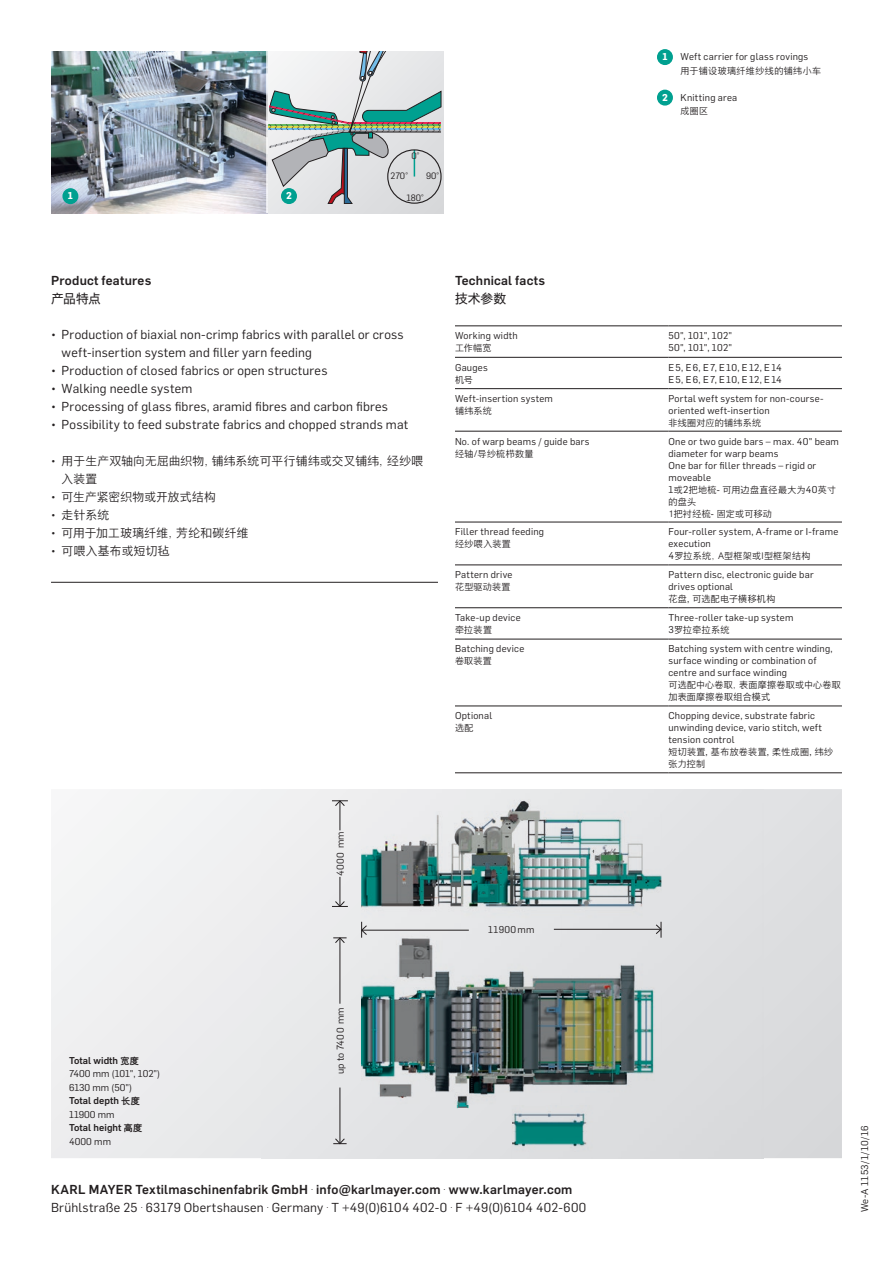
<style>
.page{position:relative;width:893px;height:1263px;background:#fff}
.page>*{position:absolute;margin:0;border:0;box-sizing:border-box;transform-origin:0 0}
.t1{font:12.75px/18px "Flama";letter-spacing:.02em;color:#231f20}
.t2{font:500 12.75px "Flama";letter-spacing:.02em;color:#231f20}
.t3{font:12.75px "Nimbus Sans CHS";color:#231f20}
.t4{font:300 11.7px/18px "Nimbus Sans CHS";letter-spacing:.025em;color:#231f20}
.t5{font:9.75px/12px "Flama";letter-spacing:.025em;color:#231f20}
.t6{font:9.75px/13.5px "Flama";color:#231f20}
.t7{font:700 9.75px "Flama";color:#fff}
.t8{font:9.15px "Flama";color:#231f20}
.t9{font:300 9px/12px "Nimbus Sans CHS";letter-spacing:.035em;color:#231f20}
.s1{font-family:"Flama";font-weight:400}
.s2{font-family:"Flama";font-weight:400;font-size:9.75px}
.s3{font-weight:500}
.s4{font-family:"Nimbus Sans CHS";font-weight:500;font-size:9px}
</style>
<div class="page">
<div style="left:267px;top:51px;width:176px;height:162px;background:linear-gradient(to right,#e6e7e9,#d6d7d9)"></div>
<svg style="left:269px;top:51px;width:173px;height:153px;background:#becbcb"></svg>
<div style="left:387px;top:149px;width:55px;height:55px;border:1px solid #231f20;border-radius:50%"></div>
<svg style="left:51px;top:789px;width:791px;height:369px"></svg>
<img style="left:261px;top:789px;width:502px;height:369px">
<hr style="left:455px;top:357px;width:213px;height:1px;background:#231f20">
<hr style="left:668px;top:357px;width:174px;height:1px;background:#231f20">
<hr style="left:455px;top:388px;width:213px;height:1px;background:#231f20">
<hr style="left:668px;top:388px;width:174px;height:1px;background:#231f20">
<hr style="left:455px;top:431px;width:213px;height:1px;background:#231f20">
<hr style="left:668px;top:431px;width:174px;height:1px;background:#231f20">
<hr style="left:455px;top:522px;width:213px;height:1px;background:#231f20">
<hr style="left:668px;top:522px;width:174px;height:1px;background:#231f20">
<hr style="left:455px;top:565px;width:213px;height:1px;background:#231f20">
<hr style="left:668px;top:565px;width:174px;height:1px;background:#231f20">
<hr style="left:455px;top:607px;width:213px;height:1px;background:#231f20">
<hr style="left:668px;top:607px;width:174px;height:1px;background:#231f20">
<hr style="left:455px;top:639px;width:213px;height:1px;background:#231f20">
<hr style="left:668px;top:639px;width:174px;height:1px;background:#231f20">
<hr style="left:455px;top:706px;width:213px;height:1px;background:#231f20">
<hr style="left:668px;top:706px;width:174px;height:1px;background:#231f20">
<hr style="left:455px;top:772px;width:213px;height:1px;background:#231f20">
<hr style="left:668px;top:772px;width:174px;height:1px;background:#231f20">
<hr style="left:455px;top:326px;width:213px;height:1px;background:#231f20">
<hr style="left:668px;top:326px;width:174px;height:1px;background:#231f20">
<hr style="left:51px;top:582px;width:387px;height:1px;background:#231f20">
<img style="left:51px;top:51px;width:215px;height:162px">
<div style="left:658px;top:90px;width:14px;height:15px;background:#00a090;border-radius:50%"></div>
<div style="left:657px;top:90px;width:16px;height:16px;border:2px solid #00a090;border-radius:50%"></div>
<div style="left:63px;top:189px;width:15px;height:14px;background:#00a090;border-radius:50%"></div>
<div style="left:62px;top:188px;width:16px;height:16px;border:2px solid #00a090;border-radius:50%"></div>
<div style="left:658px;top:50px;width:14px;height:14px;background:#00a090;border-radius:50%"></div>
<div style="left:657px;top:49px;width:16px;height:16px;border:2px solid #00a090;border-radius:50%"></div>
<div style="left:282px;top:189px;width:14px;height:14px;background:#00a090;border-radius:50%"></div>
<div style="left:281px;top:188px;width:16px;height:16px;border:2px solid #00a090;border-radius:50%"></div>
<svg style="left:332px;top:800px;width:16px;height:30px"></svg>
<svg style="left:332px;top:877px;width:16px;height:30px"></svg>
<hr style="left:362px;top:930px;width:107px;height:1px;background:#231f20">
<svg style="left:361px;top:922px;width:6px;height:16px"></svg>
<hr style="left:554px;top:929px;width:107px;height:1px;background:#231f20">
<svg style="left:656px;top:922px;width:6px;height:16px"></svg>
<hr style="left:340px;top:938px;width:1px;height:66px;background:#231f20">
<svg style="left:333px;top:937px;width:14px;height:6px"></svg>
<hr style="left:340px;top:1087px;width:1px;height:56px;background:#231f20">
<svg style="left:333px;top:1138px;width:14px;height:6px"></svg>
<hr style="left:266px;top:51px;width:2px;height:162px;background:#fff">
<p class="t7" style="left:68px;top:188px;width:7px">1</p>
<p class="t7" style="left:286px;top:188px;width:7px">2</p>
<p class="t8" style="left:412px;top:149px;width:10px">0°</p>
<p class="t8" style="left:390px;top:169px;width:19px">270°</p>
<p class="t8" style="left:426px;top:169px;width:15px">90°</p>
<p class="t8" style="left:407px;top:191px;width:19px">180°</p>
<p class="t7" style="left:662px;top:49px;width:7px">1</p>
<p class="t7" style="left:662px;top:90px;width:7px">2</p>
<p class="t5" style="left:680px;top:50px;width:129px">Weft carrier for glass rovings</p>
<p class="t9" style="left:680px;top:64px;width:142px">用于铺设玻璃纤维纱线的铺纬小车</p>
<p class="t5" style="left:680px;top:91px;width:58px">Knitting area</p>
<p class="t9" style="left:680px;top:105px;width:29px">成圈区</p>
<h1 class="t2" style="left:51px;top:271px;width:102px">Product features</h1>
<h1 class="t3" style="left:51px;top:291px;width:51px">产品特点</h1>
<h1 class="t1" style="left:62px;top:325px;width:343px;text-indent:-11px">• Production of biaxial non-crimp fabrics with parallel or cross weft-insertion system and ller yarn feeding</h1>
<h1 class="t1" style="left:51px;top:361px;width:278px">• Production of closed fabrics or open structures</h1>
<h1 class="t1" style="left:51px;top:379px;width:143px">• Walking needle system</h1>
<h1 class="t1" style="left:51px;top:397px;width:338px">• Processing of glass bres, aramid bres and carbon bres</h1>
<h1 class="t1" style="left:51px;top:415px;width:359px">• Possibility to feed substrate fabrics and chopped strands mat</h1>
<p class="t4" style="left:62px;top:452px;width:363px;text-indent:-11px"><span class="s1">•</span> 用于生产双轴向无屈曲织物，铺纬系统可平行铺纬或交叉铺纬，经纱喂入装置</p>
<p class="t4" style="left:51px;top:488px;width:166px"><span class="s1">•</span> 可生产紧密织物或开放式结构</p>
<p class="t4" style="left:51px;top:506px;width:60px"><span class="s1">•</span> 走针系统</p>
<p class="t4" style="left:51px;top:524px;width:199px"><span class="s1">•</span> 可用于加工玻璃纤维，芳纶和碳纤维</p>
<p class="t4" style="left:51px;top:542px;width:120px"><span class="s1">•</span> 可喂入基布或短切毡</p>
<p class="t5" style="left:334px;top:876px;width:46px;rotate:-90deg">4000 mm</p>
<h1 class="t2" style="left:455px;top:271px;width:92px">Technical facts</h1>
<h1 class="t3" style="left:455px;top:291px;width:53px">技术参数</h1>
<p class="t5" style="left:455px;top:329px;width:64px">Working width</p>
<p class="t9" style="left:455px;top:342px;width:38px">工作幅宽</p>
<p class="t5" style="left:668px;top:329px;width:65px">50", 101", 102"<br>50", 101", 102"</p>
<p class="t5" style="left:455px;top:361px;width:34px">Gauges</p>
<p class="t9" style="left:455px;top:373px;width:19px">机号</p>
<p class="t5" style="left:668px;top:361px;width:115px">E 5, E 6, E 7, E 10, E 12, E 14<br>E 5, E 6, E 7, E 10, E 12, E 14</p>
<p class="t5" style="left:455px;top:392px;width:99px">Weft-insertion system</p>
<p class="t9" style="left:455px;top:405px;width:38px">铺纬系统</p>
<p class="t5" style="left:668px;top:392px;width:157px">Portal weft system for non-course&shy;oriented weft-insertion</p>
<p class="t9" style="left:668px;top:417px;width:94px">非线圈对应的铺纬系统</p>
<p class="t5" style="left:455px;top:434px;width:136px">No. of warp beams / guide bars</p>
<p class="t9" style="left:455px;top:447px;width:80px">经轴/导纱梳栉数量</p>
<p class="t5" style="left:668px;top:434px;width:172px">One or two guide bars – max. 40" beam diameter for warp beams<br>One bar for ller threads – rigid or moveable</p>
<p class="t9" style="left:668px;top:483px;width:169px"><span class="s2">1</span>或<span class="s2">2</span>把地梳- 可用边盘直径最大为<span class="s2">40</span>英寸的盘头<br>1把衬经梳- 固定或可移动</p>
<p class="t5" style="left:455px;top:525px;width:91px">Filler thread feeding</p>
<p class="t9" style="left:455px;top:538px;width:57px">经纱喂入装置</p>
<p class="t5" style="left:668px;top:525px;width:171px">Four-roller system, A-frame or I-frame execution</p>
<p class="t9" style="left:668px;top:550px;width:143px"><span class="s2">4</span>罗拉系统，A型框架或I型框架结构</p>
<p class="t5" style="left:455px;top:568px;width:59px">Pattern drive</p>
<p class="t9" style="left:455px;top:581px;width:57px">花型驱动装置</p>
<p class="t5" style="left:668px;top:568px;width:147px">Pattern disc, electronic guide bar drives optional</p>
<p class="t9" style="left:668px;top:593px;width:108px">花盘, 可选配电子横移机构</p>
<p class="t5" style="left:455px;top:611px;width:67px">Take-up device</p>
<p class="t9" style="left:455px;top:624px;width:39px">牵拉装置</p>
<p class="t5" style="left:668px;top:611px;width:126px">Three-roller take-up system</p>
<p class="t9" style="left:668px;top:624px;width:62px"><span class="s2">3</span>罗拉牵拉系统</p>
<p class="t5" style="left:455px;top:642px;width:71px">Batching device</p>
<p class="t9" style="left:455px;top:655px;width:38px">卷取装置</p>
<p class="t5" style="left:668px;top:642px;width:166px">Batching system with centre winding, surface winding or combination of centre and surface winding</p>
<p class="t9" style="left:668px;top:679px;width:174px">可选配中心卷取，表面摩擦卷取或中心卷取加表面摩擦卷取组合模式</p>
<p class="t5" style="left:455px;top:709px;width:39px">Optional</p>
<p class="t9" style="left:455px;top:722px;width:20px">选配</p>
<p class="t5" style="left:668px;top:709px;width:155px">Chopping device, substrate fabric unwinding device, vario stitch, weft tension control</p>
<p class="t9" style="left:668px;top:746px;width:166px">短切装置, 基布放卷装置, 柔性成圈, 纬纱张力控制</p>
<p class="t5" style="left:488px;top:923px;width:48px">11900 mm</p>
<p class="t6" style="left:69px;top:1053px;width:92px"><span class="s3">Total width</span> <span class="s4">宽度<br></span>7400 mm (101", 102")<br>6130 mm (50")<br><span class="s3">Total depth</span> <span class="s4">长度<br></span>11900 mm<br><span class="s3">Total height</span> <span class="s4">高度<br></span>4000 mm</p>
<p class="t5" style="left:334px;top:1074px;width:69px;rotate:-90deg">up to 7400 mm</p>
<h1 class="t1" style="left:51px;top:1180px;width:537px"><span class="s3">KARL MAYER Textilmaschinenfabrik GmbH</span> . <span class="s3">info@karlmayer.com</span> . <span class="s3">www.karlmayer.com<br></span>Brühlstraße 25 . 63179 Obertshausen . Germany . T +49(0)6104 402-0 . F +49(0)6104 402-600</h1>
<p class="t5" style="left:858px;top:1212px;width:88px;rotate:-90deg">We-A 1153/1/10/16</p>
</div>
